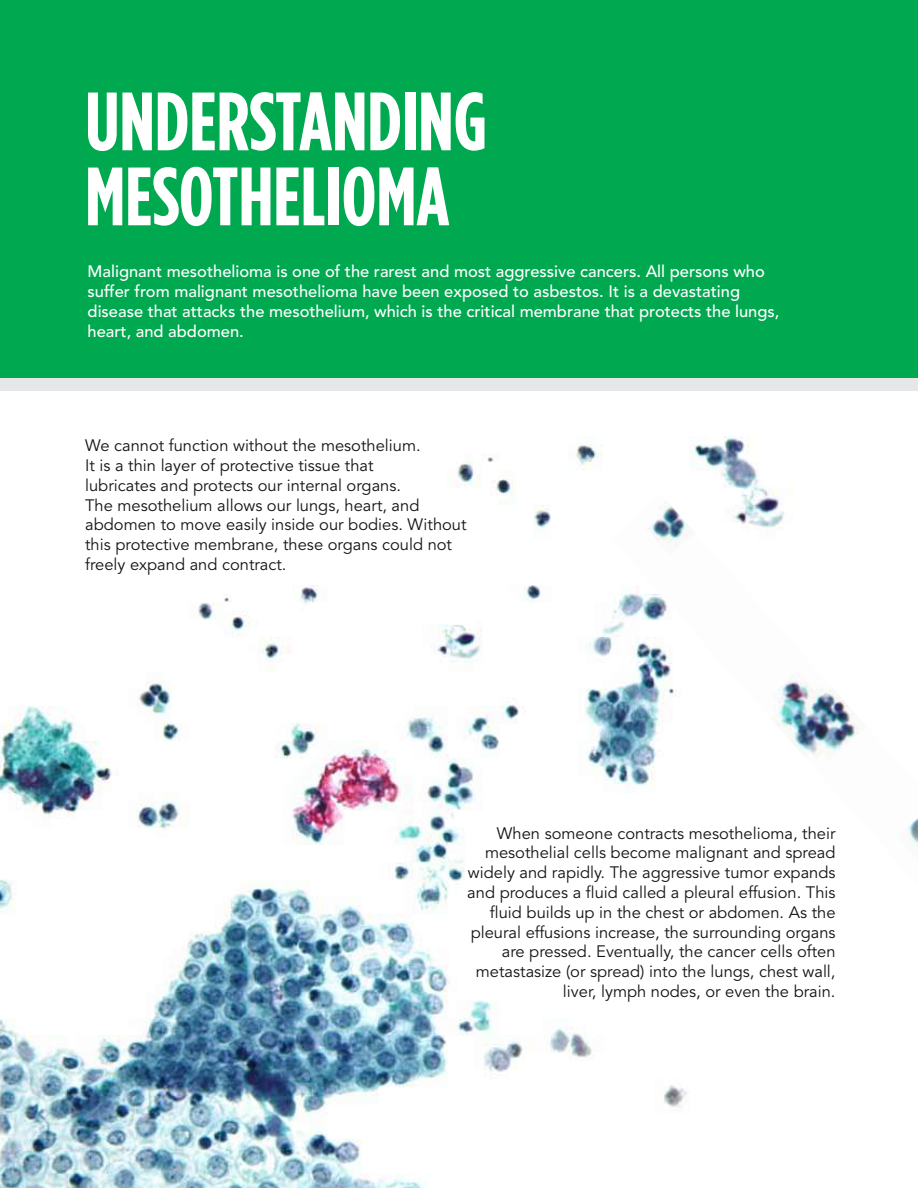
<style>
.page{position:relative;width:918px;height:1188px;background:#fff}
.page>*{position:absolute;margin:0;border:0;box-sizing:border-box;transform-origin:0 0}
.t1{font:700 82.5px/75px "Gotham Condensed";color:#fff}
.t2{font:16.5px/19.8px "Avenir";color:#141414}
.t3{font:500 16.5px/20.2px "Avenir";color:#fff}
</style>
<div class="page">
<div style="left:0;top:0;width:918px;height:378px;background:#00a850"></div>
<div style="left:0;top:378px;width:918px;height:13px;background:#e6e7e8"></div>
<img style="left:456px;top:436px;width:336px;height:94px">
<img style="left:0;top:586px;width:690px;height:602px">
<div style="left:375px;top:524px;width:100px;height:101px;background:#fff"></div>
<img style="left:611px;top:494px;width:307px;height:391px">
<div style="left:652px;top:821px;width:85px;height:63px;background:#fff"></div>
<div style="left:627px;top:954px;width:85px;height:63px;background:#fff"></div>
<h1 class="t1" style="left:85px;top:82px;width:403px">UNDERSTANDING<br>MESOTHELIOMA</h1>
<p class="t3" style="left:88px;top:261px;width:693px">Malignant mesothelioma is one of the rarest and most aggressive cancers. All persons who suffer from malignant mesothelioma have been exposed to asbestos. It is a devastating disease that attacks the mesothelium, which is the critical membrane that protects the lungs, heart, and abdomen.</p>
<p class="t2" style="left:85px;top:436px;width:383px">We cannot function without the mesothelium.<br>It is a thin layer of protective tissue that<br>lubricates and protects our internal organs.<br>The mesothelium allows our lungs, heart, and abdomen to move easily inside our bodies. Without this protective membrane, these organs could not freely expand and contract.</p>
<p class="t2" style="left:467px;top:824px;width:370px;text-align:right">When someone contracts mesothelioma, their mesothelial cells become malignant and spread widely and rapidly. The aggressive tumor expands and produces a fluid called a pleural effusion. This fluid builds up in the chest or abdomen. As the pleural effusions increase, the surrounding organs are pressed. Eventually, the cancer cells often metastasize (or spread) into the lungs, chest wall, liver, lymph nodes, or even the brain.</p>
</div>
